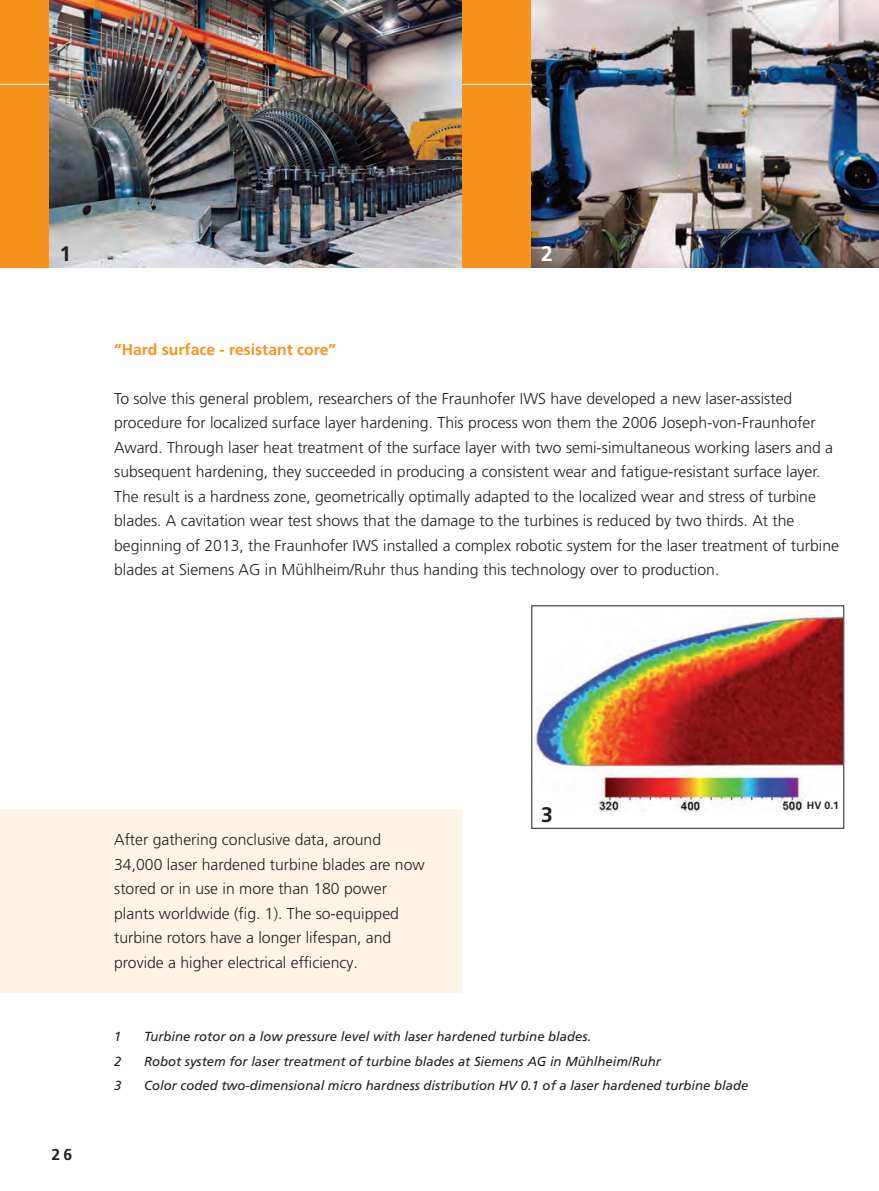
<style>
.page{position:relative;width:879px;height:1191px;background:#fff}
.page>*{position:absolute;margin:0;border:0;box-sizing:border-box;transform-origin:0 0}
.t1{font:700 21px "Frutiger LT Com";color:#231f20}
.t2{font:700 21px "Frutiger LT Com";color:#fff}
.t3{font:300 15.75px/24.5px "Frutiger LT Com";color:#231f20}
.t4{font:700 15.75px "Frutiger LT Com";color:#f7931d}
.t5{font:700 15.75px "Frutiger LT Com";color:#231f20}
.t6{font:italic 13.12px "Frutiger LT Com";color:#231f20}
.t7{font:700 10.5px "Frutiger LT Com";color:#231f20}
</style>
<div class="page">
<div style="left:0;top:809px;width:461px;height:183px;background:#fef4e6"></div>
<div style="left:0;top:0;width:878px;height:268px;background:#f7931d"></div>
<hr style="left:0;top:84px;width:878px;height:1px;background:#fff">
<img style="left:534px;top:614px;width:307px;height:197px">
<img style="left:50px;top:0;width:411px;height:268px">
<img style="left:531px;top:0;width:347px;height:268px">
<h1 class="t1" style="left:60px;top:242px;width:13px">1</h1>
<h1 class="t2" style="left:541px;top:242px;width:13px">2</h1>
<p class="t4" style="left:114px;top:340px;width:223px">“Hard surface - resistant core”</p>
<p class="t3" style="left:114px;top:386px;width:726px">To solve this general problem, researchers of the Fraunhofer IWS have developed a new laser-assisted procedure for localized surface layer hardening. This process won them the 2006 Joseph-von-Fraunhofer Award. Through laser heat treatment of the surface layer with two semi-simultaneous working lasers and a subsequent hardening, they succeeded in producing a consistent wear and fatigue-resistant surface layer.<br>The result is a hardness zone, geometrically optimally adapted to the localized wear and stress of turbine blades. A cavitation wear test shows that the damage to the turbines is reduced by two thirds. At the beginning of 2013, the Fraunhofer IWS installed a complex robotic system for the laser treatment of turbine blades at Siemens AG in Mühlheim/Ruhr thus handing this technology over to production.</p>
<p class="t5" style="left:51px;top:1145px;width:22px">26</p>
<p class="t3" style="left:114px;top:827px;width:312px">After gathering conclusive data, around 34,000 laser hardened turbine blades are now stored or in use in more than 180 power plants worldwide (fig. 1). The so-equipped turbine rotors have a longer lifespan, and provide a higher electrical efficiency.</p>
<h1 class="t1" style="left:541px;top:802px;width:13px">3</h1>
<p class="t6" style="left:114px;top:1028px;width:9px">1</p>
<p class="t6" style="left:144px;top:1028px;width:448px">Turbine rotor on a low pressure level with laser hardened turbine blades.</p>
<p class="t6" style="left:114px;top:1053px;width:9px">2</p>
<p class="t6" style="left:144px;top:1053px;width:518px">Robot system for laser treatment of turbine blades at Siemens AG in Mühlheim/Ruhr</p>
<p class="t6" style="left:114px;top:1077px;width:9px">3</p>
<p class="t6" style="left:144px;top:1077px;width:605px">Color coded two-dimensional micro hardness distribution HV 0.1 of a laser hardened turbine blade</p>
<p class="t7" style="left:806px;top:799px;width:34px">HV 0.1</p>
</div>
